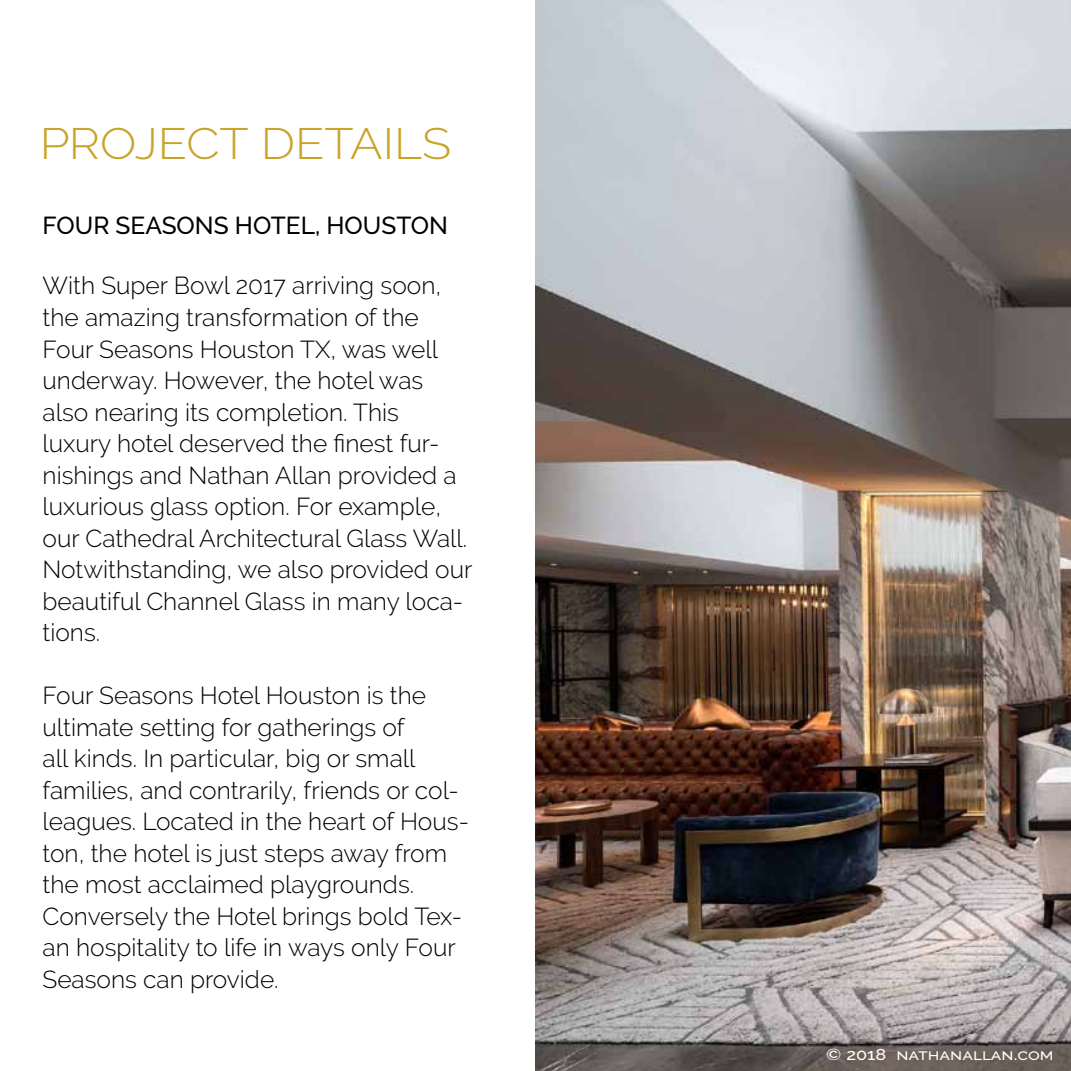
<style>
.page{position:relative;width:1071px;height:1071px;background:#fff}
.page>*{position:absolute;margin:0;border:0;box-sizing:border-box;transform-origin:0 0}
.t1{font:300 43.75px "Raleway";color:#bf9300;scale:1.1 1}
.t2{font:300 24.5px/31.5px "Raleway";color:#000}
.t3{font:500 24.5px "Raleway";color:#000}
.t4{font:500 15.75px "Raleway";color:#fff;scale:1.15 1}
</style>
<div class="page">
<img style="left:536px;top:0;width:535px;height:1071px">
<h1 class="t1" style="left:39px;top:118px;width:376px">PROject details</h1>
<p class="t3" style="left:43px;top:211px;width:407px">FOUR SEASONS HOTEL, HOUSTON</p>
<p class="t2" style="left:43px;top:270px;width:431px">With Super Bowl 2017 arriving soon, the amazing transformation of the Four Seasons Houston TX, was well underway. However, the hotel was also nearing its completion. This luxury hotel deserved the finest fur&shy;nishings and Nathan Allan provided a luxurious glass option. For example, our Cathedral Architectural Glass Wall.<br>Notwithstanding, we also provided our beautiful Channel Glass in many loca&shy;tions.</p>
<p class="t2" style="left:43px;top:680px;width:428px">Four Seasons Hotel Houston is the ultimate setting for gatherings of<br>all kinds. In particular, big or small families, and contrarily, friends or col&shy;leagues. Located in the heart of Hous&shy;ton, the hotel is just steps away from the most acclaimed playgrounds.<br>Conversely the Hotel brings bold Tex&shy;an hospitality to life in ways only Four Seasons can provide.</p>
<p class="t4" style="left:826px;top:1046px;width:199px">© 2018 nathanallan.com</p>
</div>
